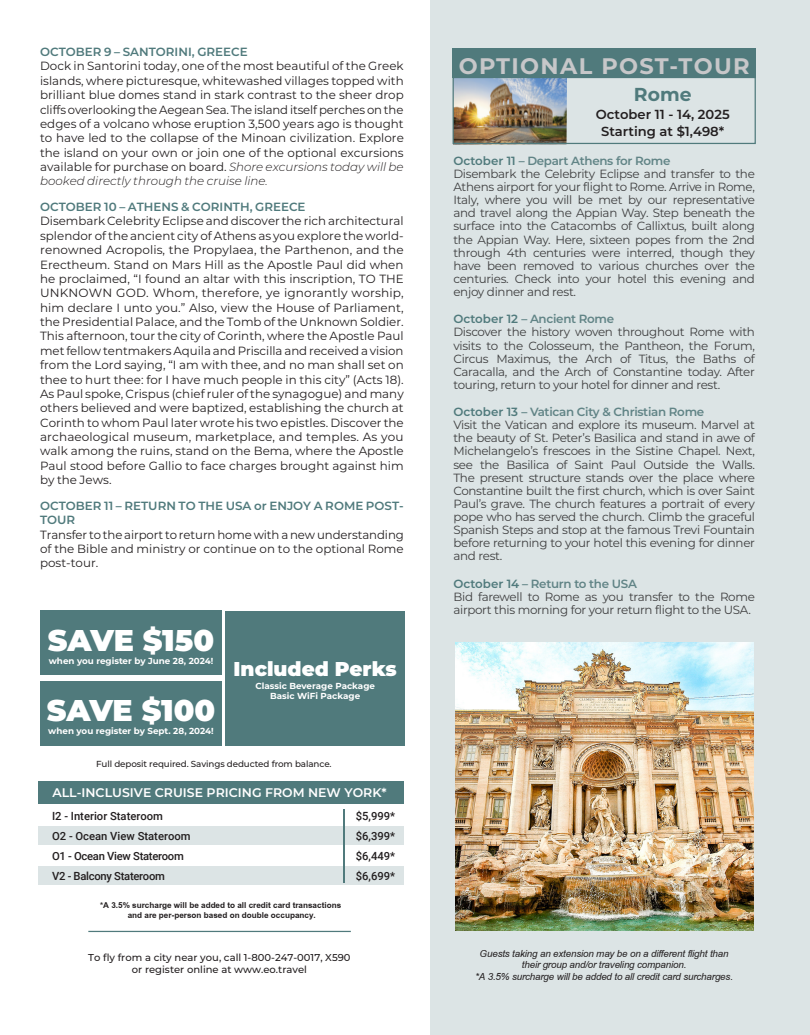
<style>
.page{position:relative;width:810px;height:1035px;background:#fff}
.page>*{position:absolute;margin:0;border:0;box-sizing:border-box;transform-origin:0 0}
.t1{font:900 30px "Montserrat";color:#fff}
.t2{font:700 22.5px "Montserrat";letter-spacing:.06em;color:#c7c7c9}
.t3{font:900 20px "Montserrat";color:#fff}
.t4{font:700 18.75px "Montserrat";color:#507a7c}
.t5{font:italic 15px/11.2px "Browallia New";letter-spacing:-.01em;color:#231f20;text-align:center}
.t6{font:600 13.12px/17.4px "Montserrat";color:#231f20;text-align:center}
.t7{font:700 12.5px/10px "Browallia New";color:#231f20;text-align:center}
.t8{font:600 12.5px "Montserrat";color:#fff}
.t9{font:11.88px/14.4px "Montserrat";color:#231f20;text-align:justify}
.t10{font:11.88px/13.1px "Montserrat";letter-spacing:-.025em;color:#3e3e3f}
.t11{font:600 11.88px/14.4px "Montserrat";color:#507a7c}
.t12{font:500 11.25px/20px "Roboto";color:#231f20}
.t13{font:500 10px/11.2px "Montserrat";color:#231f20;text-align:center}
.t14{font:700 8.75px/10.5px "Montserrat";color:#fff;text-align:center}
.t15{font:500 8.75px "Montserrat";letter-spacing:-.01em;color:#231f20}
.s1{font-weight:300;font-style:italic}
.s2{font-weight:600;color:#507a7c}
.s3{font-weight:600;color:#618486}
</style>
<div class="page">
<div style="left:430px;top:0;width:380px;height:1035px;background:#dce4e5"></div>
<img style="left:453px;top:79px;width:114px;height:66px">
<div style="left:453px;top:77px;width:303px;height:67px;border:1px solid #507a7c"></div>
<div style="left:453px;top:49px;width:303px;height:29px;background:#507a7c"></div>
<div style="left:39px;top:826px;width:365px;height:18px;background:#dce4e5"></div>
<div style="left:39px;top:866px;width:365px;height:19px;background:#dce4e5"></div>
<div style="left:39px;top:782px;width:365px;height:22px;background:#507a7c"></div>
<hr style="left:343px;top:809px;width:1px;height:74px;background:#507a7c">
<hr style="left:88px;top:931px;width:263px;height:1px;background:#507a7c">
<div style="left:40px;top:681px;width:182px;height:64px;background:#507a7c"></div>
<div style="left:225px;top:611px;width:180px;height:134px;background:#507a7c"></div>
<div style="left:40px;top:611px;width:182px;height:64px;background:#507a7c"></div>
<img style="left:455px;top:643px;width:298px;height:288px">
<p class="t11" style="left:40px;top:44px;width:209px">OCTOBER 9 – SANTORINI, GREECE</p>
<p class="t9" style="left:40px;top:59px;width:365px">Dock in Santorini today, one of the most beautiful of the Greek islands, where picturesque, whitewashed villages topped with brilliant blue domes stand in stark contrast to the sheer drop cliffs overlooking the Aegean Sea. The island itself perches on the edges of a volcano whose eruption 3,500 years ago is thought to have led to the collapse of the Minoan civilization. Explore the island on your own or join one of the optional excursions available for purchase on board. <span class="s1">Shore excursions today will be booked directly through the cruise line.</span></p>
<p class="t11" style="left:40px;top:199px;width:267px">OCTOBER 10 – ATHENS &amp; CORINTH, GREECE</p>
<p class="t9" style="left:40px;top:214px;width:365px">Disembark Celebrity Eclipse and discover the rich architectural splendor of the ancient city of Athens as you explore the world&shy;renowned Acropolis, the Propylaea, the Parthenon, and the Erectheum. Stand on Mars Hill as the Apostle Paul did when he proclaimed, “I found an altar with this inscription, TO THE UNKNOWN GOD. Whom, therefore, ye ignorantly worship, him declare I unto you.” Also, view the House of Parliament, the Presidential Palace, and the Tomb of the Unknown Soldier.<br>This afternoon, tour the city of Corinth, where the Apostle Paul met fellow tentmakers Aquila and Priscilla and received a vision from the Lord saying, “I am with thee, and no man shall set on thee to hurt thee: for I have much people in this city” (Acts 18).<br>As Paul spoke, Crispus (chief ruler of the synagogue) and many others believed and were baptized, establishing the church at Corinth to whom Paul later wrote his two epistles. Discover the archaeological museum, marketplace, and temples. As you walk among the ruins, stand on the Bema, where the Apostle Paul stood before Gallio to face charges brought against him by the Jews.</p>
<p class="t11" style="left:40px;top:498px;width:365px">OCTOBER 11 – RETURN TO THE USA or ENJOY A ROME POST-<br>TOUR</p>
<p class="t9" style="left:40px;top:527px;width:365px">Transfer to the airport to return home with a new understanding of the Bible and ministry or continue on to the optional Rome post-tour.</p>
<h1 class="t1" style="left:48px;top:617px;width:168px">SAVE $150</h1>
<p class="t14" style="left:49px;top:656px;width:166px">when you register by June 28, 2024!</p>
<h1 class="t1" style="left:47px;top:688px;width:170px">SAVE $100</h1>
<p class="t14" style="left:48px;top:726px;width:167px">when you register by Sept. 28, 2024!</p>
<h3 class="t3" style="left:234px;top:654px;width:165px">Included Perks</h3>
<p class="t14" style="left:255px;top:680px;width:121px">Classic Beverage Package<br>Basic WiFi Package</p>
<p class="t15" style="left:96px;top:758px;width:237px">Full deposit required. Savings deducted from balance.</p>
<p class="t8" style="left:52px;top:784px;width:336px">ALL-INCLUSIVE CRUISE PRICING FROM NEW YORK*</p>
<p class="t12" style="left:52px;top:805px;width:140px">I2 - Interior Stateroom<br>O2 - Ocean View Stateroom<br>O1 - Ocean View Stateroom<br>V2 - Balcony Stateroom</p>
<p class="t12" style="left:356px;top:805px;width:41px;text-align:justify">$5,999* $6,399* $6,449* $6,699*</p>
<p class="t7" style="left:100px;top:900px;width:243px">*A 3.5% surcharge will be added to all credit card transactions and are per-person based on double occupancy.</p>
<p class="t13" style="left:88px;top:952px;width:264px">To fly from a city near you, call 1-800-247-0017, X590 or register online at www.eo.travel</p>
<h2 class="t2" style="left:459px;top:50px;width:292px">OPTIONAL POST-TOUR</h2>
<h3 class="t4" style="left:634px;top:81px;width:59px">Rome</h3>
<p class="t6" style="left:596px;top:105px;width:135px">October 11 - 14, 2025<br>Starting at $1,498*</p>
<p class="t10" style="left:453px;top:154px;width:303px"><span class="s2">October 11</span> <span class="s3">– Depart Athens for Rome<br></span>Disembark the Celebrity Eclipse and transfer to the Athens airport for your flight to Rome. Arrive in Rome, Italy, where you will be met by our representative and travel along the Appian Way. Step beneath the surface into the Catacombs of Callixtus, built along the Appian Way. Here, sixteen popes from the 2nd through 4th centuries were interred, though they have been removed to various churches over the centuries. Check into your hotel this evening and enjoy dinner and rest.</p>
<p class="t10" style="left:453px;top:312px;width:303px"><span class="s2">October 12</span> <span class="s3">– Ancient Rome<br></span>Discover the history woven throughout Rome with visits to the Colosseum, the Pantheon, the Forum, Circus Maximus, the Arch of Titus, the Baths of Caracalla, and the Arch of Constantine today. After touring, return to your hotel for dinner and rest.</p>
<p class="t10" style="left:453px;top:405px;width:303px"><span class="s2">October 13</span> <span class="s3">– Vatican City &amp; Christian Rome<br></span>Visit the Vatican and explore its museum. Marvel at the beauty of St. Peter’s Basilica and stand in awe of Michelangelo’s frescoes in the Sistine Chapel. Next, see the Basilica of Saint Paul Outside the Walls.<br>The present structure stands over the place where Constantine built the first church, which is over Saint Paul’s grave. The church features a portrait of every pope who has served the church. Climb the graceful Spanish Steps and stop at the famous Trevi Fountain before returning to your hotel this evening for dinner and rest.</p>
<p class="t10" style="left:453px;top:576px;width:303px"><span class="s2">October 14</span> <span class="s3">– Return to the USA<br></span>Bid farewell to Rome as you transfer to the Rome airport this morning for your return flight to the USA.</p>
<p class="t5" style="left:475px;top:948px;width:259px">Guests taking an extension may be on a different flight than their group and/or traveling companion.<br>*A 3.5% surcharge will be added to all credit card surcharges.</p>
</div>
